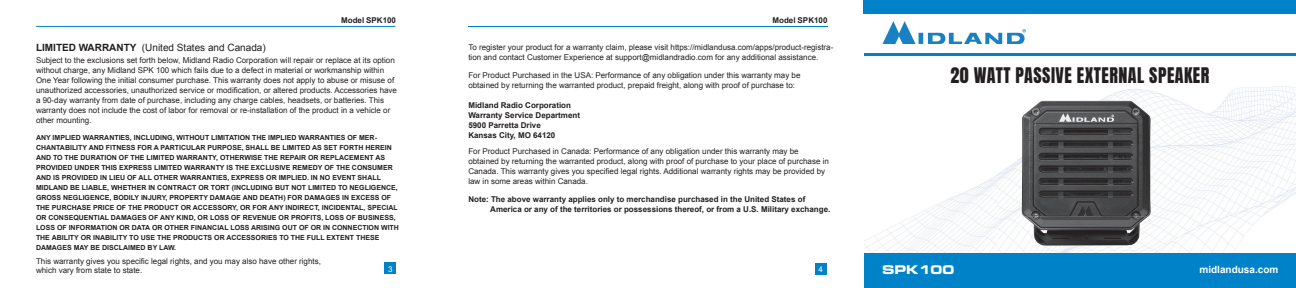
<style>
.page{position:relative;width:1296px;height:288px;background:#fff}
.page>*{position:absolute;margin:0;border:0;box-sizing:border-box;transform-origin:0 0}
.t1{font:18px "Anton";letter-spacing:.025em;color:#231f20}
.t2{font:12px "Eurostile LT Std Bold Ex 2";color:#fff}
.t3{font:10px "Arial";color:#231f20}
.t4{font:700 10px "Arial";color:#fff}
.t5{font:8px/10px "Arial";color:#231f20}
.t6{font:700 8px/10px "Arial";color:#231f20}
.t7{font:8px "Arial";color:#fff}
.t8{font:700 7px/10px "Arial";color:#231f20}
.s1{font-weight:700}
</style>
<div class="page">
<img style="left:864px;top:55px;width:133px;height:233px">
<img style="left:1042px;top:89px;width:154px;height:32px">
<img style="left:1196px;top:86px;width:100px;height:167px">
<img style="left:997px;top:157px;width:33px;height:96px">
<img style="left:1130px;top:121px;width:67px;height:132px">
<img style="left:1030px;top:246px;width:100px;height:7px">
<div style="left:865px;top:253px;width:431px;height:35px;background:#0082c8"></div>
<div style="left:864px;top:0;width:432px;height:14px;background:#0082c8"></div>
<div style="left:816px;top:264px;width:11px;height:11px;background:#0082c8"></div>
<hr style="left:468px;top:26px;width:360px;height:1px;background:#0082c8">
<hr style="left:36px;top:26px;width:359px;height:1px;background:#0082c8">
<div style="left:385px;top:263px;width:11px;height:11px;background:#0082c8"></div>
<img style="left:1022px;top:101px;width:129px;height:116px">
<img style="left:1024px;top:217px;width:124px;height:29px">
<img style="left:883px;top:22px;width:142px;height:22px">
<hr style="left:865px;top:53px;width:431px;height:3px;background:#0082c8">
<p class="t6" style="left:341px;top:15px;width:56px">Model SPK100</p>
<p class="t6" style="left:773px;top:15px;width:56px">Model SPK100</p>
<p class="t5" style="left:468px;top:42px;width:367px">To register your product for a warranty claim, please visit https://midlandusa.com/apps/product-registra&shy;tion and contact Customer Experience at support@midlandradio.com for any additional assistance.</p>
<p class="t5" style="left:468px;top:70px;width:334px">For Product Purchased in the USA: Performance of any obligation under this warranty may be obtained by returning the warranted product, prepaid freight, along with proof of purchase to:</p>
<p class="t6" style="left:468px;top:100px;width:113px">Midland Radio Corporation<br>Warranty Service Department<br>5900 Parretta Drive<br>Kansas City, MO 64120</p>
<p class="t5" style="left:468px;top:146px;width:362px">For Product Purchased in Canada: Performance of any obligation under this warranty may be obtained by returning the warranted product, along with proof of purchase to your place of purchase in Canada. This warranty gives you specified legal rights. Additional warranty rights may be provided by law in some areas within Canada.</p>
<p class="t6" style="left:490px;top:194px;width:342px;text-indent:-22px">Note: The above warranty applies only to merchandise purchased in the United States of<br>America or any of the territories or possessions thereof, or from a U.S. Military exchange.</p>
<p class="t3" style="left:36px;top:41px;width:231px"><span class="s1">LIMITED WARRANTY</span> (United States and Canada)</p>
<p class="t5" style="left:36px;top:55px;width:363px">Subject to the exclusions set forth below, Midland Radio Corporation will repair or replace at its option without charge, any Midland SPK 100 which fails due to a defect in material or workmanship within One Year following the initial consumer purchase. This warranty does not apply to abuse or misuse of unauthorized accessories, unauthorized service or modification, or altered products. Accessories have a 90-day warranty from date of purchase, including any charge cables, headsets, or batteries. This warranty does not include the cost of labor for removal or re-installation of the product in a vehicle or other mounting.</p>
<p class="t8" style="left:36px;top:133px;width:364px">ANY IMPLIED WARRANTIES, INCLUDING, WITHOUT LIMITATION THE IMPLIED WARRANTIES OF MER-CHANTABILITY AND FITNESS FOR A PARTICULAR PURPOSE, SHALL BE LIMITED AS SET FORTH HEREIN AND TO THE DURATION OF THE LIMITED WARRANTY, OTHERWISE THE REPAIR OR REPLACEMENT AS PROVIDED UNDER THIS EXPRESS LIMITED WARRANTY IS THE EXCLUSIVE REMEDY OF THE CONSUMER AND IS PROVIDED IN LIEU OF ALL OTHER WARRANTIES, EXPRESS OR IMPLIED. IN NO EVENT SHALL MIDLAND BE LIABLE, WHETHER IN CONTRACT OR TORT (INCLUDING BUT NOT LIMITED TO NEGLIGENCE, GROSS NEGLIGENCE, BODILY INJURY, PROPERTY DAMAGE AND DEATH) FOR DAMAGES IN EXCESS OF THE PURCHASE PRICE OF THE PRODUCT OR ACCESSORY, OR FOR ANY INDIRECT, INCIDENTAL, SPECIAL OR CONSEQUENTIAL DAMAGES OF ANY KIND, OR LOSS OF REVENUE OR PROFITS, LOSS OF BUSINESS, LOSS OF INFORMATION OR DATA OR OTHER FINANCIAL LOSS ARISING OUT OF OR IN CONNECTION WITH THE ABILITY OR INABILITY TO USE THE PRODUCTS OR ACCESSORIES TO THE FULL EXTENT THESE DAMAGES MAY BE DISCLAIMED BY LAW.</p>
<p class="t5" style="left:36px;top:257px;width:287px;line-height:9px">This warranty gives you specific legal rights, and you may also have other rights, which vary from state to state.</p>
<p class="t7" style="left:388px;top:263px;width:6px">3</p>
<p class="t7" style="left:819px;top:264px;width:6px">4</p>
<h2 class="t2" style="left:882px;top:261px;width:74px">SPK100</h2>
<p class="t4" style="left:1200px;top:263px;width:80px">midlandusa.com</p>
<h1 class="t1" style="left:951px;top:66px;width:260px">20 WATT PASSIVE EXTERNAL SPEAKER</h1>
</div>
